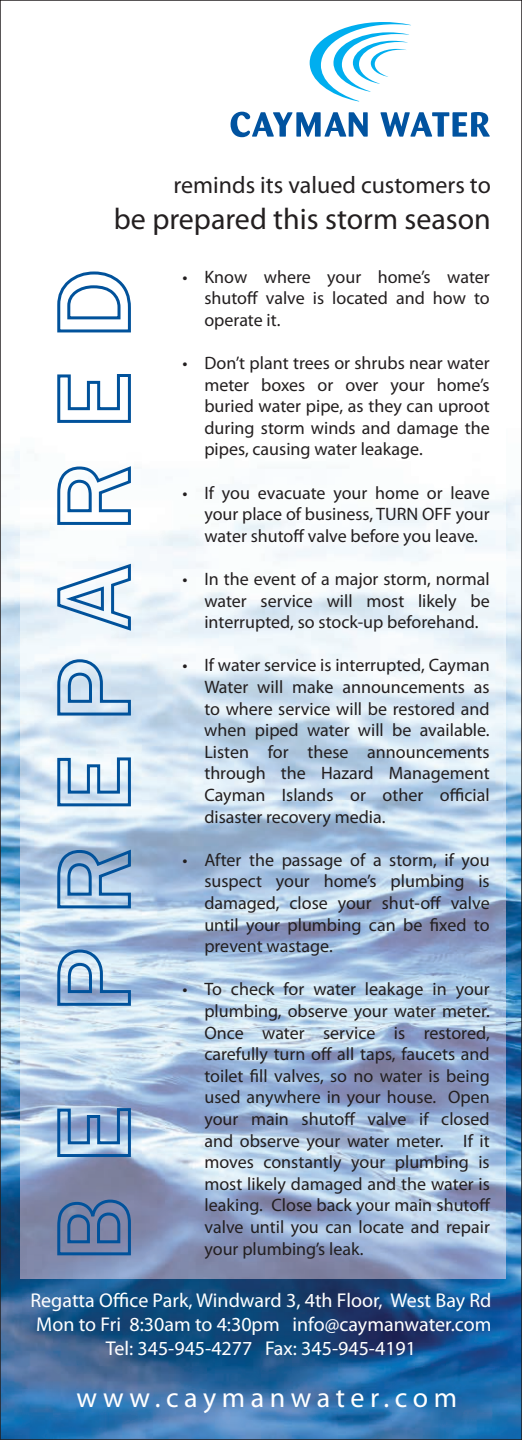
<style>
.page{position:relative;width:522px;height:1440px;background:#fff}
.page>*{position:absolute;margin:0;border:0;box-sizing:border-box;transform-origin:0 0}
.t1{font:30px "Myriad Pro";color:#231f20}
.t2{font:28px "Myriad Pro";letter-spacing:.2em;color:#fff}
.t3{font:24px "Myriad Pro";color:#231f20}
.t4{font:20px/24px "Myriad Pro";color:#fff;text-align:center}
.t5{font:18px/21.6px "Myriad Pro";color:#231f20;text-align:justify}
</style>
<div class="page">
<img style="left:2px;top:137px;width:518px;height:1301px">
<img style="left:20px;top:255px;width:486px;height:545px">
<img style="left:20px;top:800px;width:486px;height:478px">
<svg style="left:231px;top:112px;width:137px;height:25px"></svg>
<svg style="left:381px;top:112px;width:109px;height:25px"></svg>
<svg style="left:310px;top:22px;width:101px;height:80px"></svg>
<svg style="left:55px;top:1198px;width:77px;height:59px;background:#5d77a3"></svg>
<svg style="left:56px;top:1107px;width:76px;height:52px;background:#7ba1cb"></svg>
<svg style="left:56px;top:948px;width:76px;height:59px;background:#94b6d7"></svg>
<svg style="left:56px;top:847px;width:76px;height:63px;background:#84aacf"></svg>
<svg style="left:56px;top:756px;width:76px;height:52px"></svg>
<svg style="left:56px;top:658px;width:76px;height:59px;background:#aac7e0"></svg>
<svg style="left:55px;top:562px;width:77px;height:71px"></svg>
<svg style="left:56px;top:464px;width:76px;height:62px"></svg>
<svg style="left:56px;top:372px;width:76px;height:52px"></svg>
<svg style="left:56px;top:270px;width:76px;height:64px"></svg>
<h3 class="t3" style="left:174px;top:170px;width:319px">reminds its valued customers to</h3>
<h1 class="t1" style="left:114px;top:200px;width:379px">be prepared this storm season</h1>
<p class="t5" style="left:204px;top:265px;width:287px;text-indent:-22px">• Know where your home’s water shutoff valve is located and how to operate it.</p>
<p class="t5" style="left:204px;top:352px;width:287px;text-indent:-22px">• Don’t plant trees or shrubs near water meter boxes or over your home’s buried water pipe, as they can uproot during storm winds and damage the pipes, causing water leakage.</p>
<p class="t5" style="left:204px;top:481px;width:287px;text-indent:-22px">• If you evacuate your home or leave your place of business, TURN OFF your water shutoff valve before you leave.</p>
<p class="t5" style="left:204px;top:568px;width:287px;text-indent:-22px">• In the event of a major storm, normal water service will most likely be interrupted, so stock-up beforehand.</p>
<p class="t5" style="left:204px;top:654px;width:287px;text-indent:-22px">• If water service is interrupted, Cayman Water will make announcements as to where service will be restored and when piped water will be available.<br>Listen for these announcements through the Hazard Management Cayman Islands or other official disaster recovery media.</p>
<p class="t5" style="left:204px;top:849px;width:287px;text-indent:-22px">• After the passage of a storm, if you suspect your home’s plumbing is damaged, close your shut-off valve until your plumbing can be fixed to prevent wastage.</p>
<p class="t5" style="left:204px;top:978px;width:288px;text-indent:-22px">• To check for water leakage in your plumbing, observe your water meter.<br>Once water service is restored, carefully turn off all taps, faucets and toilet fill valves, so no water is being used anywhere in your house. Open your main shutoff valve if closed and observe your water meter. If it moves constantly your plumbing is most likely damaged and the water is leaking. Close back your main shutoff valve until you can locate and repair your plumbing’s leak.</p>
<p class="t4" style="left:30px;top:1288px;width:463px">Regatta Office Park, Windward 3, 4th Floor, West Bay Rd<br>Mon to Fri 8:30am to 4:30pm info@caymanwater.com<br>Tel: 345-945-4277 Fax: 345-945-4191</p>
<h2 class="t2" style="left:76px;top:1380px;width:382px">www.caymanwater.com</h2>
</div>
